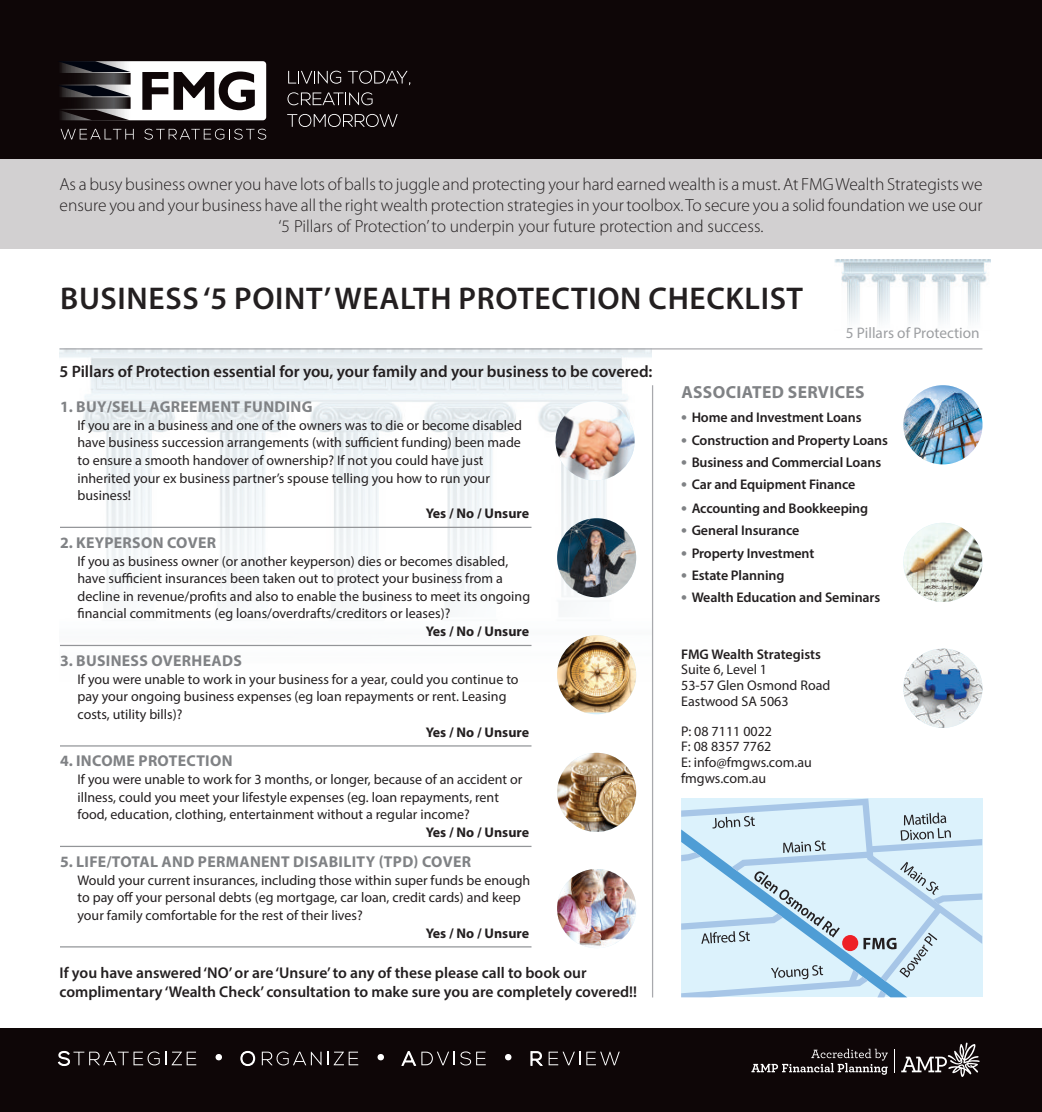
<style>
.page{position:relative;width:1042px;height:1112px;background:#fff}
.page>*{position:absolute;margin:0;border:0;box-sizing:border-box;transform-origin:0 0}
.t1{font:600 31.5px "Myriad Pro";letter-spacing:.02em;color:#231f20}
.t2{font:300 17.5px/21px "Myriad Pro";color:#231f20;text-align:center}
.t3{font:700 17.5px "Myriad Pro";letter-spacing:.02em;color:#808285}
.t4{font:600 16.62px "Myriad Pro";letter-spacing:-.005em;color:#231f20}
.t5{font:700 15.75px "Myriad Pro";letter-spacing:.02em;color:#808285}
.t6{font:600 15.58px/19.1px "Myriad Pro";color:#231f20}
.t7{font:15.22px "Myriad Pro";color:#9d9fa2}
.t8{font:14px/17.7px "Myriad Pro";color:#231f20}
.t9{font:600 14px "Myriad Pro";letter-spacing:-.005em;color:#231f20}
.t10{font:700 14px "Myriad Pro";color:#231f20}
.s1{font-weight:700;font-size:17.5px;color:#808285}
</style>
<div class="page">
<img style="left:60px;top:349px;width:592px;height:326px">
<img style="left:555px;top:401px;width:79px;height:79px;border-radius:40px">
<div style="left:0;top:0;width:1042px;height:159px;background:#0e0607"></div>
<div style="left:0;top:1028px;width:1042px;height:83px;background:#0e0607"></div>
<div style="left:0;top:159px;width:1042px;height:89px;background:#d2d0d1"></div>
<img style="left:557px;top:752px;width:79px;height:79px;border-radius:39px">
<img style="left:557px;top:518px;width:79px;height:79px;border-radius:40px">
<img style="left:557px;top:635px;width:79px;height:77px">
<img style="left:557px;top:868px;width:79px;height:79px;border-radius:40px">
<hr style="left:652px;top:385px;width:1px;height:612px;background:#a8a9ad">
<img style="left:903px;top:648px;width:79px;height:79px;border-radius:40px">
<img style="left:903px;top:385px;width:79px;height:79px;border-radius:40px">
<img style="left:903px;top:522px;width:79px;height:79px;border-radius:39px">
<svg style="left:61px;top:129px;width:73px;height:10px"></svg>
<svg style="left:144px;top:129px;width:122px;height:11px"></svg>
<svg style="left:60px;top:61px;width:206px;height:59px"></svg>
<svg style="left:288px;top:71px;width:53px;height:13px"></svg>
<svg style="left:348px;top:71px;width:62px;height:14px"></svg>
<svg style="left:287px;top:92px;width:85px;height:13px"></svg>
<svg style="left:287px;top:114px;width:111px;height:13px"></svg>
<svg style="left:751px;top:1048px;width:137px;height:26px"></svg>
<svg style="left:901px;top:1042px;width:79px;height:34px"></svg>
<svg style="left:894px;top:1049px;width:1px;height:23px"></svg>
<hr style="left:60px;top:348px;width:922px;height:1px;background:#a8a9ad">
<svg style="left:57px;top:1050px;width:109px;height:16px"></svg>
<svg style="left:172px;top:1051px;width:24px;height:14px"></svg>
<svg style="left:216px;top:1053px;width:6px;height:7px"></svg>
<svg style="left:240px;top:1050px;width:16px;height:16px"></svg>
<svg style="left:262px;top:1051px;width:59px;height:14px"></svg>
<svg style="left:327px;top:1051px;width:1px;height:14px"></svg>
<svg style="left:334px;top:1051px;width:24px;height:14px"></svg>
<svg style="left:377px;top:1053px;width:7px;height:7px"></svg>
<svg style="left:401px;top:1051px;width:85px;height:15px"></svg>
<svg style="left:505px;top:1053px;width:6px;height:7px"></svg>
<svg style="left:530px;top:1051px;width:50px;height:15px"></svg>
<svg style="left:586px;top:1051px;width:34px;height:14px"></svg>
<svg style="left:681px;top:798px;width:301px;height:199px;background:#cae2f1"></svg>
<hr style="left:60px;top:526px;width:471px;height:2px;background:#939598">
<hr style="left:60px;top:644px;width:471px;height:2px;background:#939598">
<hr style="left:60px;top:745px;width:471px;height:1px;background:#939598">
<hr style="left:60px;top:845px;width:471px;height:1px;background:#939598">
<hr style="left:60px;top:946px;width:471px;height:1px;background:#939598">
<img style="left:834px;top:259px;width:157px;height:65px">
<p class="t2" style="left:60px;top:174px;width:924px">As a busy business owner you have lots of balls to juggle and protecting your hard earned wealth is a must. At FMG Wealth Strategists we ensure you and your business have all the right wealth protection strategies in your toolbox. To secure you a solid foundation we use our ‘5 Pillars of Protection’ to underpin your future protection and success.</p>
<h1 class="t1" style="left:60px;top:278px;width:744px">BUSINESS ‘5 POINT’ WEALTH PROTECTION CHECKLIST</h1>
<p class="t4" style="left:60px;top:360px;width:594px">5 Pillars of Protection essential for you, your family and your business to be covered:</p>
<p class="t7" style="left:846px;top:323px;width:135px">5 Pillars of Protection</p>
<p class="t5" style="left:60px;top:398px;width:254px">1. BUY/SELL AGREEMENT FUNDING</p>
<p class="t8" style="left:77px;top:416px;width:446px">If you are in a business and one of the owners was to die or become disabled have business succession arrangements (with sufficient funding) been made to ensure a smooth handover of ownership? If not you could have just inherited your ex business partner’s spouse telling you how to run your business!</p>
<p class="t10" style="left:426px;top:505px;width:105px">Yes / No / Unsure</p>
<p class="t5" style="left:60px;top:533px;width:158px">2. KEYPERSON COVER</p>
<p class="t8" style="left:77px;top:551px;width:454px">If you as business owner (or another keyperson) dies or becomes disabled, have sufficient insurances been taken out to protect your business from a decline in revenue/profits and also to enable the business to meet its ongoing financial commitments (eg loans/overdrafts/creditors or leases)?</p>
<p class="t10" style="left:426px;top:623px;width:105px">Yes / No / Unsure</p>
<p class="t5" style="left:60px;top:651px;width:183px">3. BUSINESS OVERHEADS</p>
<p class="t8" style="left:77px;top:669px;width:442px">If you were unable to work in your business for a year, could you continue to pay your ongoing business expenses (eg loan repayments or rent. Leasing costs, utility bills)?</p>
<p class="t10" style="left:426px;top:723px;width:105px">Yes / No / Unsure</p>
<p class="t5" style="left:60px;top:752px;width:174px">4. INCOME PROTECTION</p>
<p class="t8" style="left:77px;top:770px;width:446px">If you were unable to work for 3 months, or longer, because of an accident or illness, could you meet your lifestyle expenses (eg. loan repayments, rent food, education, clothing, entertainment without a regular income?</p>
<p class="t10" style="left:426px;top:824px;width:105px">Yes / No / Unsure</p>
<p class="t5" style="left:60px;top:852px;width:413px">5. LIFE/TOTAL AND PERMANENT DISABILITY (TPD) COVER</p>
<p class="t8" style="left:77px;top:870px;width:454px">Would your current insurances, including those within super funds be enough to pay off your personal debts (eg mortgage, car loan, credit cards) and keep your family comfortable for the rest of their lives?</p>
<p class="t10" style="left:426px;top:924px;width:105px">Yes / No / Unsure</p>
<p class="t6" style="left:60px;top:962px;width:579px">If you have answered ‘NO’ or are ‘Unsure’ to any of these please call to book our complimentary ‘Wealth Check’ consultation to make sure you are completely covered!!</p>
<p class="t3" style="left:681px;top:382px;width:185px">ASSOCIATED SERVICES</p>
<p class="t9" style="left:681px;top:408px;width:182px"><span class="s1">•</span> Home and Investment Loans</p>
<p class="t9" style="left:681px;top:431px;width:208px"><span class="s1">•</span> Construction and Property Loans</p>
<p class="t9" style="left:681px;top:453px;width:201px"><span class="s1">•</span> Business and Commercial Loans</p>
<p class="t9" style="left:681px;top:475px;width:176px"><span class="s1">•</span> Car and Equipment Finance</p>
<p class="t9" style="left:681px;top:499px;width:188px"><span class="s1">•</span> Accounting and Bookkeeping</p>
<p class="t9" style="left:681px;top:521px;width:120px"><span class="s1">•</span> General Insurance</p>
<p class="t9" style="left:681px;top:543px;width:135px"><span class="s1">•</span> Property Investment</p>
<p class="t9" style="left:681px;top:566px;width:105px"><span class="s1">•</span> Estate Planning</p>
<p class="t9" style="left:681px;top:588px;width:201px"><span class="s1">•</span> Wealth Education and Seminars</p>
<p class="t9" style="left:681px;top:644px;width:141px">FMG Wealth Strategists</p>
<p class="t8" style="left:681px;top:661px;width:151px;line-height:15.8px">Suite 6, Level 1<br>53-57 Glen Osmond Road<br>Eastwood SA 5063</p>
<p class="t8" style="left:681px;top:722px;width:132px;line-height:15.8px">P: 08 7111 0022<br>F: 08 8357 7762<br>E: info@fmgws.com.au fmgws.com.au</p>
</div>
